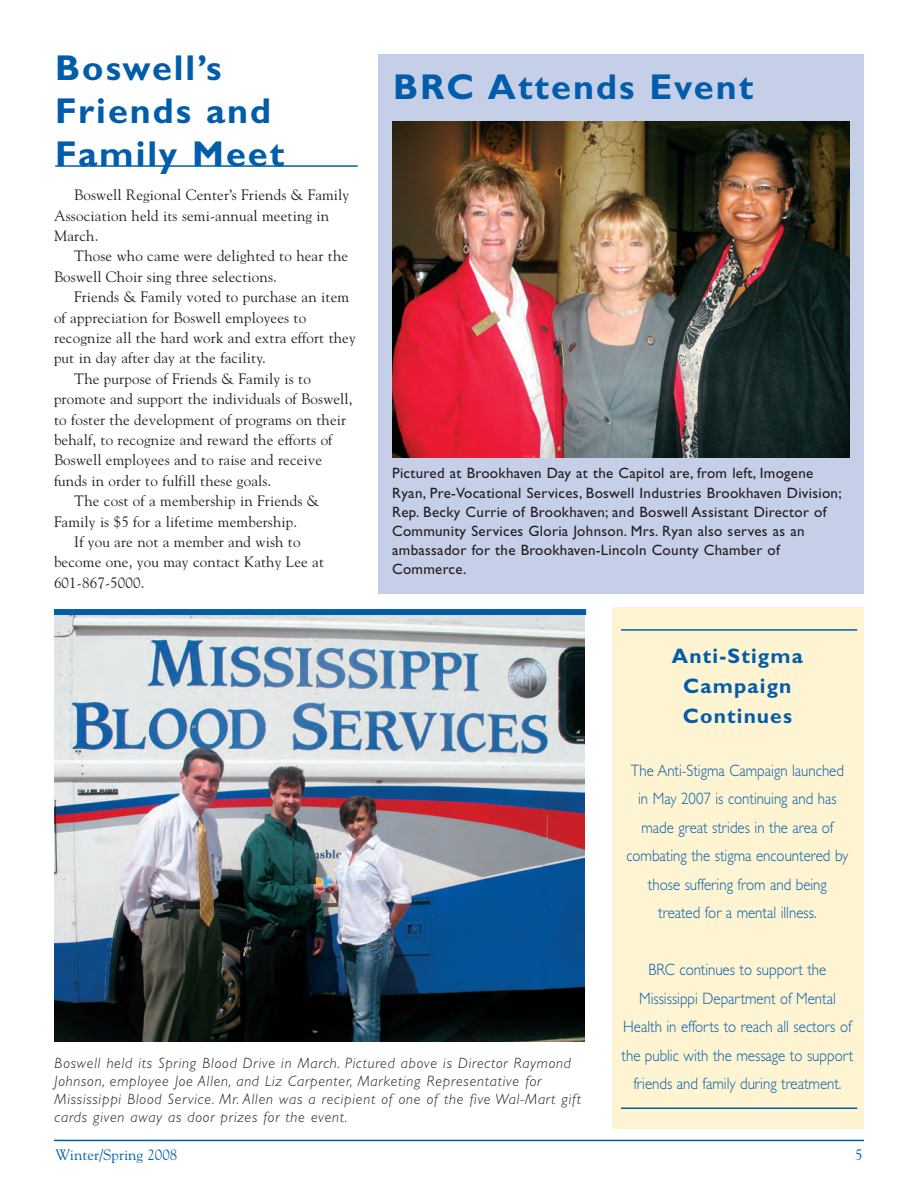
<style>
.page{position:relative;width:918px;height:1188px;background:#fff}
.page>*{position:absolute;margin:0;border:0;box-sizing:border-box;transform-origin:0 0}
.t1{font:700 36px/43.2px "Gill Sans";letter-spacing:.055em;color:#015dab}
.t2{font:700 21px/30px "Gill Sans";letter-spacing:.055em;color:#015dab;text-align:center}
.t3{font:300 16.5px/28.5px "Gill Sans";color:#015dab;text-align:center;scale:.9 1}
.t4{font:15px/20.4px "Goudy";letter-spacing:.01em;color:#231f20}
.t5{font:15px/19.2px "Gill Sans";letter-spacing:.02em;color:#231f20}
.t6{font:italic 300 15px/18px "Gill Sans";letter-spacing:.05em;color:#231f20}
.t7{font:15px "Goudy";color:#015dab}
</style>
<div class="page">
<div style="left:378px;top:54px;width:486px;height:540px;background:#c6cfe8"></div>
<hr style="left:54px;top:1140px;width:810px;height:1px;background:#015dab">
<hr style="left:55px;top:165px;width:303px;height:2px;background:#015dab">
<img style="left:54px;top:615px;width:531px;height:426px">
<div style="left:54px;top:609px;width:532px;height:6px;background:#015dab"></div>
<img style="left:392px;top:122px;width:458px;height:336px">
<div style="left:612px;top:608px;width:252px;height:522px;background:#fef4d1"></div>
<hr style="left:621px;top:629px;width:236px;height:2px;background:#015dab">
<hr style="left:621px;top:1108px;width:236px;height:1px;background:#015dab">
<h1 class="t1" style="left:55px;top:49px;width:231px">Boswell’s<br>Friends and<br>Family Meet</h1>
<p class="t4" style="left:54px;top:185px;width:297px;text-indent:20px">Boswell Regional Center’s Friends &amp; Family<br>Association held its semi-annual meeting in<br>March.</p>
<p class="t4" style="left:54px;top:246px;width:296px;text-indent:20px">Those who came were delighted to hear the<br>Boswell Choir sing three selections.</p>
<p class="t4" style="left:74px;top:287px;width:276px">Friends &amp; Family voted to purchase an item</p>
<p class="t4" style="left:54px;top:307px;width:254px">of appreciation for Boswell employees to</p>
<p class="t4" style="left:54px;top:328px;width:303px">recognize all the hard work and extra effort they</p>
<p class="t4" style="left:54px;top:348px;width:213px">put in day after day at the facility.</p>
<p class="t4" style="left:74px;top:368px;width:238px">The purpose of Friends &amp; Family is to</p>
<p class="t4" style="left:54px;top:389px;width:300px">promote and support the individuals of Boswell,</p>
<p class="t4" style="left:54px;top:409px;width:294px">to foster the development of programs on their</p>
<p class="t4" style="left:54px;top:430px;width:280px">behalf, to recognize and reward the efforts of</p>
<p class="t4" style="left:54px;top:450px;width:270px">Boswell employees and to raise and receive</p>
<p class="t4" style="left:54px;top:470px;width:219px">funds in order to fulfill these goals.</p>
<p class="t4" style="left:74px;top:491px;width:247px">The cost of a membership in Friends &amp;</p>
<p class="t4" style="left:54px;top:511px;width:245px">Family is $5 for a lifetime membership.</p>
<p class="t4" style="left:74px;top:532px;width:228px">If you are not a member and wish to</p>
<p class="t4" style="left:54px;top:552px;width:272px">become one, you may contact Kathy Lee at</p>
<p class="t4" style="left:54px;top:572px;width:92px">601-867-5000.</p>
<h1 class="t1" style="left:393px;top:68px;width:362px">BRC Attends Event</h1>
<p class="t5" style="left:392px;top:465px;width:451px">Pictured at Brookhaven Day at the Capitol are, from left, Imogene Ryan, Pre-Vocational Services, Boswell Industries Brookhaven Division; Rep. Becky Currie of Brookhaven; and Boswell Assistant Director of Community Services Gloria Johnson. Mrs. Ryan also serves as an ambassador for the Brookhaven-Lincoln County Chamber of Commerce.</p>
<h2 class="t2" style="left:672px;top:643px;width:132px">Anti-Stigma<br>Campaign<br>Continues</h2>
<p class="t3" style="left:626px;top:757px;width:248px">The Anti-Stigma Campaign launched in May 2007 is continuing and has made great strides in the area of combating the stigma encountered by those suffering from and being treated for a mental illness.</p>
<p class="t6" style="left:55px;top:1056px;width:528px">Boswell held its Spring Blood Drive in March. Pictured above is Director Raymond Johnson, employee Joe Allen, and Liz Carpenter, Marketing Representative for Mississippi Blood Service. Mr. Allen was a recipient of one of the five Wal-Mart gift cards given away as door prizes for the event.</p>
<p class="t3" style="left:622px;top:957px;width:259px">BRC continues to support the Mississippi Department of Mental Health in efforts to reach all sectors of the public with the message to support friends and family during treatment.</p>
<p class="t7" style="left:56px;top:1146px;width:123px">Winter/Spring 2008</p>
<p class="t7" style="left:855px;top:1146px;width:9px">5</p>
</div>
